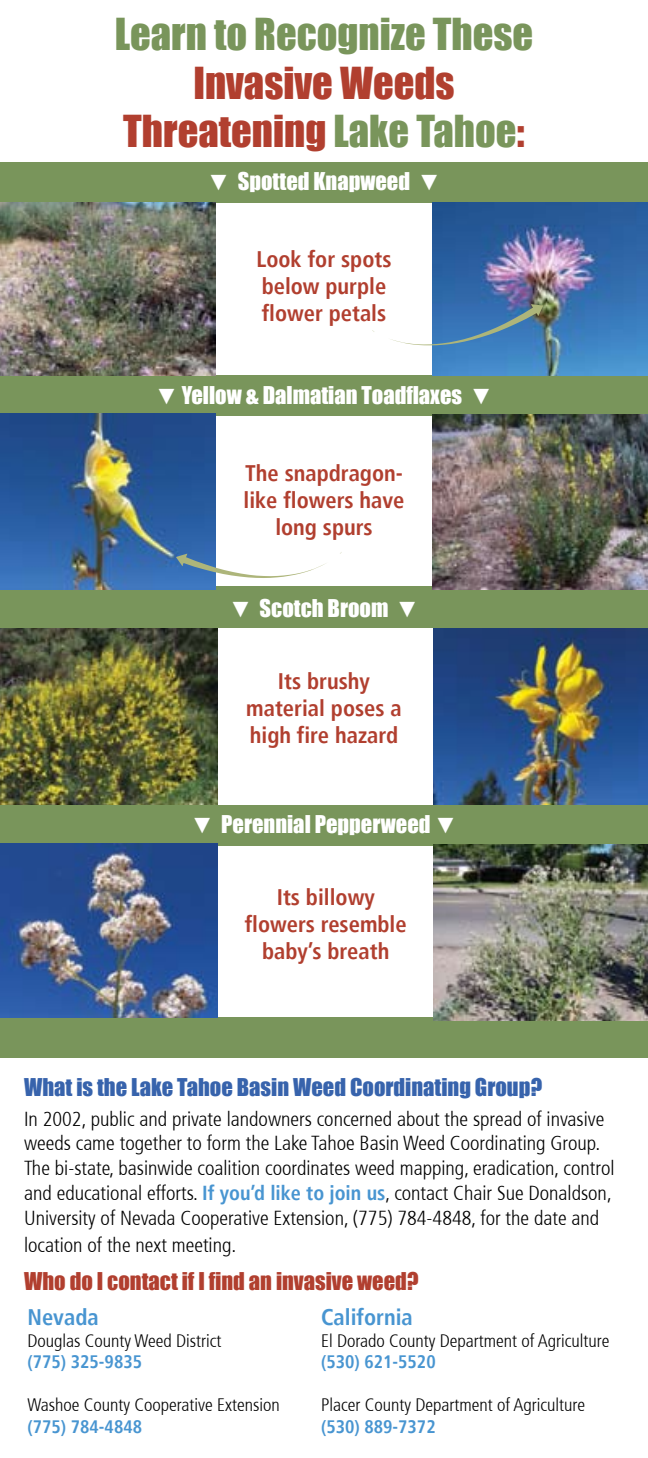
<style>
.page{position:relative;width:648px;height:1458px;background:#fff}
.page>*{position:absolute;margin:0;border:0;box-sizing:border-box;transform-origin:0 0}
.t1{font:40.5px/48.6px "Impact";color:#b13f2f;text-align:center}
.t2{font:40.5px "Impact";color:#79955b}
.t3{font:700 condensed 22.5px/27px "Frutiger";color:#b13f2f;text-align:center}
.t4{font:22.5px "Impact";color:#fff}
.t5{font:22.5px "Impact";color:#3763ac}
.t6{font:22.5px "Impact";color:#b13f2f}
.t7{font:700 condensed 22.5px "Frutiger";color:#4895d1}
.t8{font:300 condensed 20.25px/24.8px "Frutiger";color:#000}
.t9{font:300 condensed 18px "Frutiger";color:#000}
.t10{font:700 condensed 18px "Frutiger";color:#4895d1}
.s1{color:#79955b}
.s2{font-weight:700;color:#4895d1}
</style>
<div class="page">
<div style="left:0;top:375px;width:648px;height:41px;background:#79955b"></div>
<div style="left:0;top:587px;width:648px;height:41px;background:#79955b"></div>
<div style="left:0;top:805px;width:648px;height:40px;background:#79955b"></div>
<div style="left:0;top:1018px;width:648px;height:40px;background:#79955b"></div>
<div style="left:0;top:162px;width:648px;height:40px;background:#79955b"></div>
<img style="left:0;top:202px;width:216px;height:173px">
<img style="left:432px;top:414px;width:216px;height:175px">
<img style="left:0;top:628px;width:217px;height:177px">
<img style="left:434px;top:844px;width:214px;height:176px">
<img style="left:432px;top:202px;width:216px;height:173px">
<img style="left:0;top:414px;width:216px;height:175px">
<img style="left:433px;top:628px;width:215px;height:177px">
<img style="left:0;top:844px;width:218px;height:174px">
<svg style="left:372px;top:304px;width:171px;height:41px"></svg>
<svg style="left:176px;top:552px;width:166px;height:26px"></svg>
<h1 class="t2" style="left:115px;top:3px;width:420px">Learn to Recognize These</h1>
<h1 class="t1" style="left:123px;top:57px;width:403px">Invasive Weeds<br>Threatening <span class="s1">Lake Tahoe</span>:</h1>
<p class="t4" style="left:208px;top:163px;width:234px">▼ Spotted Knapweed ▼</p>
<p class="t3" style="left:257px;top:245px;width:136px;text-align:left">Look for spots below purple flower petals</p>
<p class="t4" style="left:156px;top:378px;width:338px">▼ Yellow &amp; Dalmatian Toadflaxes ▼</p>
<p class="t3" style="left:244px;top:460px;width:162px">The snapdragon&shy;like flowers have long spurs</p>
<p class="t4" style="left:229px;top:591px;width:191px">▼ Scotch Broom ▼</p>
<p class="t3" style="left:246px;top:668px;width:157px">Its brushy material poses a high fire hazard</p>
<p class="t4" style="left:191px;top:807px;width:267px">▼ Perennial Pepperweed ▼</p>
<p class="t3" style="left:245px;top:884px;width:164px">Its billowy flowers resemble baby’s breath</p>
<p class="t5" style="left:24px;top:1070px;width:520px">What is the Lake Tahoe Basin Weed Coordinating Group?</p>
<p class="t8" style="left:24px;top:1107px;width:592px">In 2002, public and private landowners concerned about the spread of invasive weeds came together to form the Lake Tahoe Basin Weed Coordinating Group.<br>The bi-state, basinwide coalition coordinates weed mapping, eradication, control and educational efforts. <span class="s2">If you’d like to join us</span>, contact Chair Sue Donaldson, University of Nevada Cooperative Extension, (775) 784-4848, for the date and</p>
<p class="t8" style="left:24px;top:1233px;width:214px">location of the next meeting.</p>
<p class="t6" style="left:24px;top:1264px;width:396px">Who do I contact if I find an invasive weed?</p>
<p class="t7" style="left:27px;top:1304px;width:73px">Nevada</p>
<p class="t9" style="left:27px;top:1330px;width:196px">Douglas County Weed District</p>
<p class="t10" style="left:27px;top:1351px;width:116px">(775) 325-9835</p>
<p class="t9" style="left:27px;top:1395px;width:254px">Washoe County Cooperative Extension</p>
<p class="t10" style="left:27px;top:1416px;width:116px">(775) 784-4848</p>
<p class="t7" style="left:321px;top:1304px;width:93px">California</p>
<p class="t9" style="left:321px;top:1330px;width:290px">El Dorado County Department of Agriculture</p>
<p class="t10" style="left:321px;top:1351px;width:116px">(530) 621-5520</p>
<p class="t9" style="left:321px;top:1395px;width:265px">Placer County Department of Agriculture</p>
<p class="t10" style="left:321px;top:1416px;width:116px">(530) 889-7372</p>
</div>
